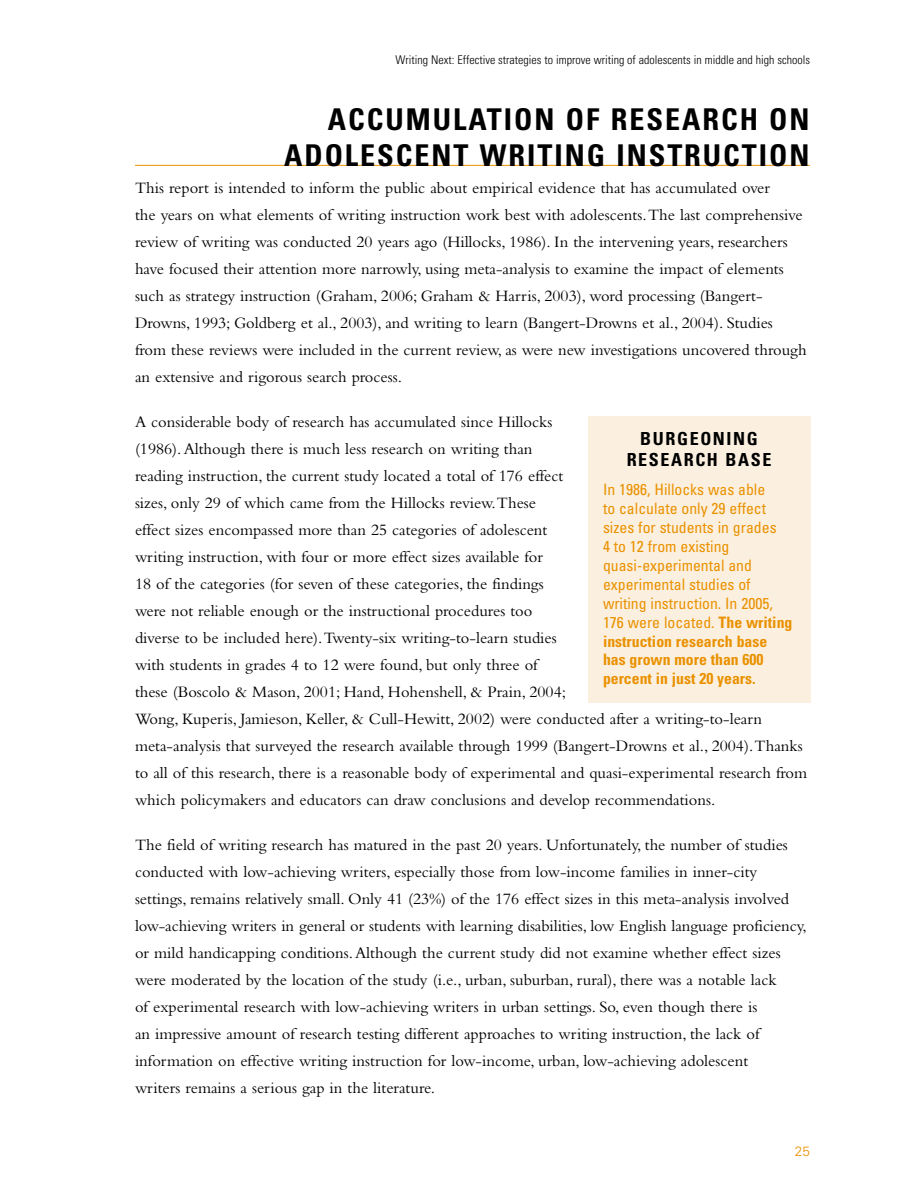
<style>
.page{position:relative;width:918px;height:1188px;background:#fff}
.page>*{position:absolute;margin:0;border:0;box-sizing:border-box;transform-origin:0 0}
.t1{font:700 condensed 30px/36px "Univers";letter-spacing:.065em;color:#000;text-align:right}
.t2{font:700 condensed 18px/21.6px "Univers";letter-spacing:.09em;color:#000;text-align:center}
.t3{font:16.5px/27px "Bembo";color:#000}
.t4{font:condensed 15.75px/18.9px "Univers";color:#ea9100}
.t5{font:300 13.5px "Univers";color:#ea9100}
.t6{font:300 condensed 12px "Univers";color:#000}
.s1{font-weight:700}
</style>
<div class="page">
<hr style="left:135px;top:165px;width:675px;height:1px;background:#ea9100">
<div style="left:588px;top:417px;width:222px;height:286px;background:#fbf0e0"></div>
<p class="t6" style="left:396px;top:53px;width:416px">Writing Next: Effective strategies to improve writing of adolescents in middle and high schools</p>
<h1 class="t1" style="left:284px;top:101px;width:527px">ACCUMULATION OF RESEARCH ON<br>ADOLESCENT WRITING INSTRUCTION</h1>
<p class="t3" style="left:135px;top:174px;width:673px">This report is intended to inform the public about empirical evidence that has accumulated over<br>the years on what elements of writing instruction work best with adolescents.The last comprehensive review of writing was conducted 20 years ago (Hillocks, 1986). In the intervening years, researchers have focused their attention more narrowly, using meta-analysis to examine the impact of elements such as strategy instruction (Graham, 2006; Graham &amp; Harris, 2003), word processing (Bangert-Drowns, 1993; Goldberg et al., 2003), and writing to learn (Bangert-Drowns et al., 2004). Studies from these reviews were included in the current review, as were new investigations uncovered through an extensive and rigorous search process.</p>
<p class="t3" style="left:135px;top:408px;width:674px">A considerable body of research has accumulated since Hillocks<br>(1986).Although there is much less research on writing than<br>reading instruction, the current study located a total of 176 effect<br>sizes, only 29 of which came from the Hillocks review.These<br>effect sizes encompassed more than 25 categories of adolescent<br>writing instruction, with four or more effect sizes available for<br>18 of the categories (for seven of these categories, the findings<br>were not reliable enough or the instructional procedures too<br>diverse to be included here).Twenty-six writing-to-learn studies<br>with students in grades 4 to 12 were found, but only three of<br>these (Boscolo &amp; Mason, 2001; Hand, Hohenshell, &amp; Prain, 2004;<br>Wong, Kuperis, Jamieson, Keller, &amp; Cull-Hewitt, 2002) were conducted after a writing-to-learn meta-analysis that surveyed the research available through 1999 (Bangert-Drowns et al., 2004).Thanks to all of this research, there is a reasonable body of experimental and quasi-experimental research from which policymakers and educators can draw conclusions and develop recommendations.</p>
<p class="t3" style="left:135px;top:831px;width:673px">The field of writing research has matured in the past 20 years. Unfortunately, the number of studies conducted with low-achieving writers, especially those from low-income families in inner-city settings, remains relatively small. Only 41 (23%) of the 176 effect sizes in this meta-analysis involved low-achieving writers in general or students with learning disabilities, low English language proficiency, or mild handicapping conditions.Although the current study did not examine whether effect sizes were moderated by the location of the study (i.e., urban, suburban, rural), there was a notable lack<br>of experimental research with low-achieving writers in urban settings. So, even though there is<br>an impressive amount of research testing different approaches to writing instruction, the lack of information on effective writing instruction for low-income, urban, low-achieving adolescent<br>writers remains a serious gap in the literature.</p>
<p class="t2" style="left:627px;top:427px;width:146px">BURGEONING<br>RESEARCH BASE</p>
<p class="t4" style="left:603px;top:480px;width:191px">In 1986, Hillocks was able<br>to calculate only 29 effect sizes for students in grades<br>4 to 12 from existing quasi-experimental and experimental studies of writing instruction. In 2005,<br>176 were located. <span class="s1">The writing instruction research base has grown more than 600 percent in just 20 years.</span></p>
<p class="t5" style="left:795px;top:1143px;width:17px">25</p>
</div>
